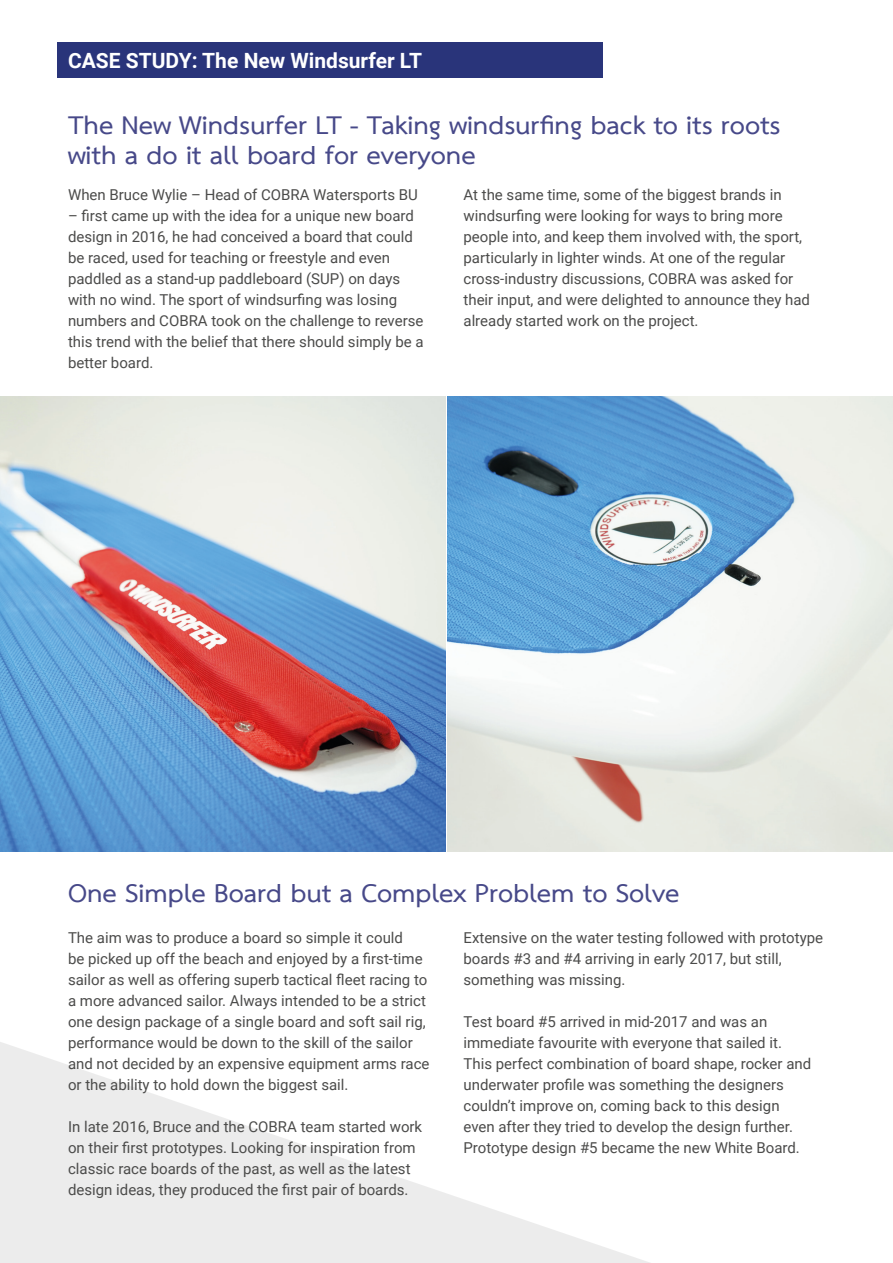
<style>
.page{position:relative;width:893px;height:1263px;background:#fff}
.page>*{position:absolute;margin:0;border:0;box-sizing:border-box;transform-origin:0 0}
.t1{font:700 24px/30px "TH Sarabun New";color:#474989}
.t2{font:700 21px "Roboto";color:#fff}
.t3{font:15px/21px "Roboto";color:#4b4b4a}
</style>
<div class="page">
<svg style="left:0;top:1042px;width:650px;height:221px;fill:#ececec"></svg>
<div style="left:57px;top:43px;width:545px;height:35px;background:#29347a"></div>
<img style="left:0;top:397px;width:445px;height:455px">
<img style="left:448px;top:397px;width:445px;height:455px">
<p class="t2" style="left:68px;top:46px;width:356px">CASE STUDY: The New Windsurfer LT</p>
<p class="t1" style="left:68px;top:111px;width:714px">The New Windsurfer LT - Taking windsurfing back to its roots with a do it all board for everyone</p>
<p class="t3" style="left:68px;top:183px;width:351px">When Bruce Wylie – Head of COBRA Watersports BU</p>
<p class="t3" style="left:68px;top:204px;width:357px">– first came up with the idea for a unique new board design in 2016, he had conceived a board that could be raced, used for teaching or freestyle and even paddled as a stand-up paddleboard (SUP) on days with no wind. The sport of windsurfing was losing numbers and COBRA took on the challenge to reverse this trend with the belief that there should simply be a better board.</p>
<p class="t3" style="left:463px;top:183px;width:348px">At the same time, some of the biggest brands in windsurfing were looking for ways to bring more people into, and keep them involved with, the sport, particularly in lighter winds. At one of the regular cross-industry discussions, COBRA was asked for their input, and were delighted to announce they had already started work on the project.</p>
<p class="t1" style="left:68px;top:878px;width:613px">One Simple Board but a Complex Problem to Solve</p>
<p class="t3" style="left:463px;top:926px;width:361px">Extensive on the water testing followed with prototype boards #3 and #4 arriving in early 2017, but still, something was missing.</p>
<p class="t3" style="left:463px;top:1010px;width:349px">Test board #5 arrived in mid-2017 and was an immediate favourite with everyone that sailed it.<br>This perfect combination of board shape, rocker and underwater profile was something the designers couldn’t improve on, coming back to this design even after they tried to develop the design further.<br>Prototype design #5 became the new White Board.</p>
<p class="t3" style="left:68px;top:926px;width:363px">The aim was to produce a board so simple it could<br>be picked up off the beach and enjoyed by a first-time sailor as well as offering superb tactical fleet racing to a more advanced sailor. Always intended to be a strict one design package of a single board and soft sail rig, performance would be down to the skill of the sailor and not decided by an expensive equipment arms race or the ability to hold down the biggest sail.</p>
<p class="t3" style="left:68px;top:1115px;width:356px">In late 2016, Bruce and the COBRA team started work on their first prototypes. Looking for inspiration from classic race boards of the past, as well as the latest design ideas, they produced the first pair of boards.</p>
</div>
